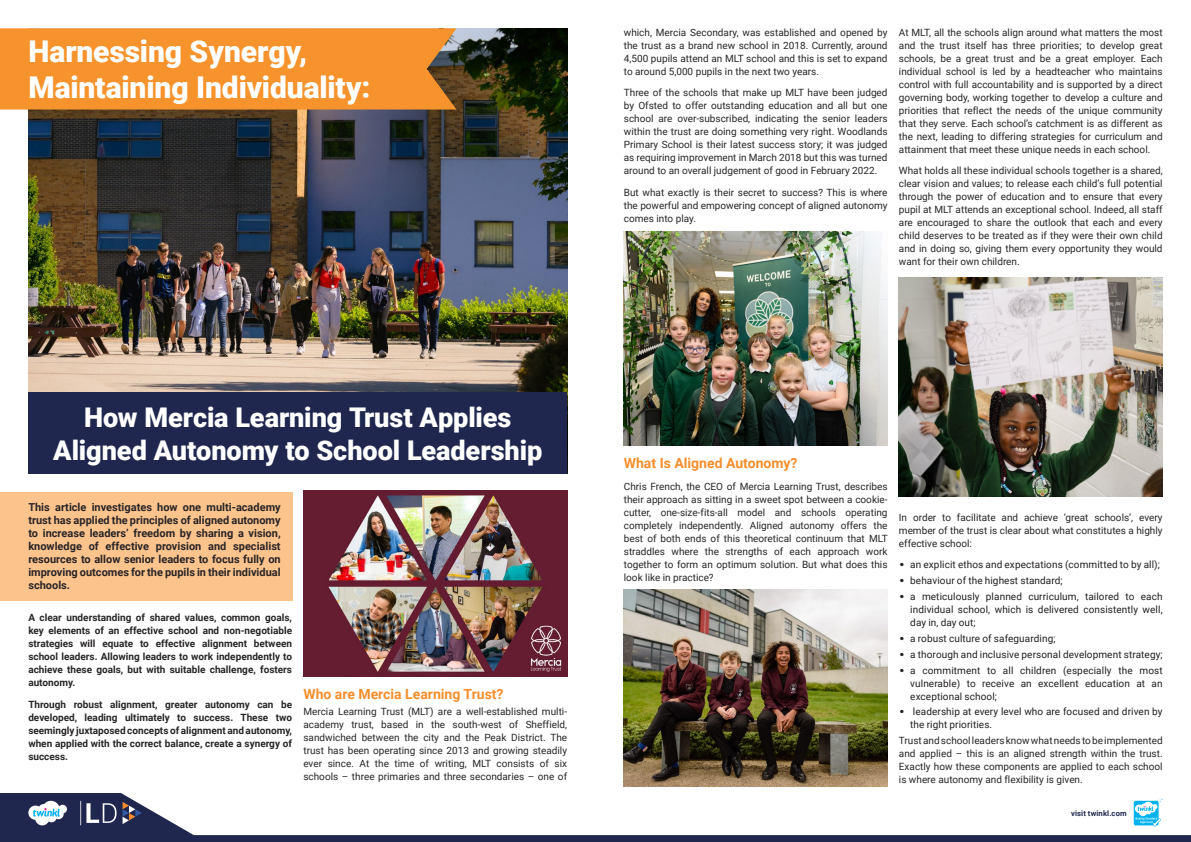
<style>
.page{position:relative;width:1191px;height:842px;background:#fff}
.page>*{position:absolute;margin:0;border:0;box-sizing:border-box;transform-origin:0 0}
.Heading_1{font:900 30px/36px "Roboto";letter-spacing:-.005em;color:#fff}
.Heading_1-2{font:900 27.1px/32.5px "Roboto";letter-spacing:-.005em;color:#fff;text-align:center}
.Heading_2{font:700 14px "Roboto";color:#f68e2c}
.Body_Copy{font:700 14px "Roboto";color:#f68e2c}
.Body_Copy-2{font:700 11px/13px "Roboto";color:#282526;text-align:justify}
.Body_Copy-3{font:10px/13px "Roboto";color:#282526;text-align:justify}
.Body_Copy-4{font:700 10px/13px "Roboto";color:#282526;text-align:justify}
.t1{font:10px/13px "Roboto";letter-spacing:.01em;color:#231f20;text-align:justify}
.t2{font:700 7.6px "Roboto";letter-spacing:.02em;color:#20274e}
.s1{font-family:"Arial";font-weight:900}
</style>
<div class="page">
<div style="left:0;top:794px;width:1191px;height:48px;background:#20274e"></div>
<div style="left:120px;top:793px;width:1071px;height:42px;background:#fff"></div>
<svg style="left:80px;top:801px;width:36px;height:24px"></svg>
<svg style="left:123px;top:802px;width:19px;height:22px"></svg>
<svg style="left:28px;top:801px;width:39px;height:24px"></svg>
<svg style="left:1133px;top:798px;width:29px;height:28px"></svg>
<img style="left:28px;top:28px;width:539px;height:365px">
<div style="left:0;top:28px;width:456px;height:82px;background:#f7932c"></div>
<div style="left:28px;top:393px;width:539px;height:81px;background:#20274e"></div>
<div style="left:0;top:492px;width:292px;height:109px;background:#fcc38d"></div>
<img style="left:303px;top:490px;width:264px;height:187px">
<img style="left:624px;top:232px;width:263px;height:213px">
<img style="left:624px;top:589px;width:263px;height:197px">
<img style="left:899px;top:278px;width:263px;height:218px">
<p class="Heading_1" style="left:28px;top:32px;width:344px">Harnessing Synergy,<br>Maintaining Individuality:</p>
<p class="Heading_1-2" style="left:53px;top:400px;width:490px">How Mercia Learning Trust Applies<br>Aligned Autonomy to School Leadership</p>
<p class="Body_Copy-2" style="left:28px;top:501px;width:254px">This article investigates how one multi-academy trust has applied the principles of aligned autonomy to increase leaders’ freedom by sharing a vision, knowledge of effective provision and specialist resources to allow senior leaders to focus fully on improving outcomes for the pupils in their individual schools.</p>
<p class="Body_Copy-4" style="left:28px;top:611px;width:265px">A clear understanding of shared values, common goals, key elements of an effective school and non-negotiable strategies will equate to effective alignment between school leaders. Allowing leaders to work independently to achieve these goals, but with suitable challenge, fosters autonomy.</p>
<p class="Body_Copy-4" style="left:28px;top:697px;width:265px">Through robust alignment, greater autonomy can be developed, leading ultimately to success. These two seemingly juxtaposed concepts of alignment and autonomy, when applied with the correct balance, create a synergy of success.</p>
<p class="Heading_2" style="left:303px;top:685px;width:202px">Who are Mercia Learning Trust?</p>
<p class="Body_Copy-3" style="left:303px;top:705px;width:265px">Mercia Learning Trust (MLT) are a well-established multi&shy;academy trust, based in the south-west of Sheffield, sandwiched between the city and the Peak District. The trust has been operating since 2013 and growing steadily ever since. At the time of writing, MLT consists of six schools – three primaries and three secondaries – one of</p>
<p class="Body_Copy-3" style="left:624px;top:25px;width:265px">which, Mercia Secondary, was established and opened by the trust as a brand new school in 2018. Currently, around 4,500 pupils attend an MLT school and this is set to expand to around 5,000 pupils in the next two years.</p>
<p class="Body_Copy-3" style="left:624px;top:86px;width:265px">Three of the schools that make up MLT have been judged by Ofsted to offer outstanding education and all but one school are over-subscribed, indicating the senior leaders within the trust are doing something very right. Woodlands Primary School is their latest success story; it was judged as requiring improvement in March 2018 but this was turned around to an overall judgement of good in February 2022.</p>
<p class="Body_Copy-3" style="left:624px;top:185px;width:265px">But what exactly is their secret to success? This is where the powerful and empowering concept of aligned autonomy comes into play.</p>
<p class="Body_Copy-3" style="left:899px;top:25px;width:265px">At MLT, all the schools align around what matters the most and the trust itself has three priorities; to develop great schools, be a great trust and be a great employer. Each individual school is led by a headteacher who maintains control with full accountability and is supported by a direct governing body, working together to develop a culture and priorities that reflect the needs of the unique community that they serve. Each school’s catchment is as different as the next, leading to differing strategies for curriculum and attainment that meet these unique needs in each school.</p>
<p class="Body_Copy-3" style="left:899px;top:164px;width:265px">What holds all these individual schools together is a shared, clear vision and values; to release each child’s full potential through the power of education and to ensure that every pupil at MLT attends an exceptional school. Indeed, all staff are encouraged to share the outlook that each and every child deserves to be treated as if they were their own child and in doing so, giving them every opportunity they would want for their own children.</p>
<p class="Body_Copy" style="left:624px;top:454px;width:175px">What Is Aligned Autonomy?</p>
<p class="Body_Copy-3" style="left:624px;top:479px;width:265px">Chris French, the CEO of Mercia Learning Trust, describes their approach as sitting in a sweet spot between a cookie&shy;cutter, one-size-fits-all model and schools operating completely independently. Aligned autonomy offers the best of both ends of this theoretical continuum that MLT straddles where the strengths of each approach work together to form an optimum solution. But what does this look like in practice?</p>
<p class="Body_Copy-3" style="left:899px;top:510px;width:265px">In order to facilitate and achieve ‘great schools’, every member of the trust is clear about what constitutes a highly effective school:</p>
<p class="t1" style="left:899px;top:558px;width:262px"><span class="s1">•</span> an explicit ethos and expectations (committed to by all);</p>
<p class="t1" style="left:899px;top:574px;width:165px"><span class="s1">•</span> behaviour of the highest standard;</p>
<p class="t1" style="left:910px;top:590px;width:254px;text-indent:-11px"><span class="s1">•</span> a meticulously planned curriculum, tailored to each individual school, which is delivered consistently well, day in, day out;</p>
<p class="t1" style="left:899px;top:631px;width:157px"><span class="s1">•</span> a robust culture of safeguarding;</p>
<p class="t1" style="left:899px;top:647px;width:265px"><span class="s1">•</span> a thorough and inclusive personal development strategy;</p>
<p class="t1" style="left:910px;top:663px;width:254px;text-indent:-11px"><span class="s1">•</span> a commitment to all children (especially the most vulnerable) to receive an excellent education at an exceptional school;</p>
<p class="t1" style="left:910px;top:705px;width:254px;text-indent:-11px"><span class="s1">•</span> leadership at every level who are focused and driven by the right priorities.</p>
<p class="Body_Copy-3" style="left:899px;top:734px;width:265px">Trust and school leaders know what needs to be implemented and applied – this is an aligned strength within the trust.<br>Exactly how these components are applied to each school is where autonomy and flexibility is given.</p>
<p class="t2" style="left:1071px;top:808px;width:57px">visit twinkl.com</p>
</div>
